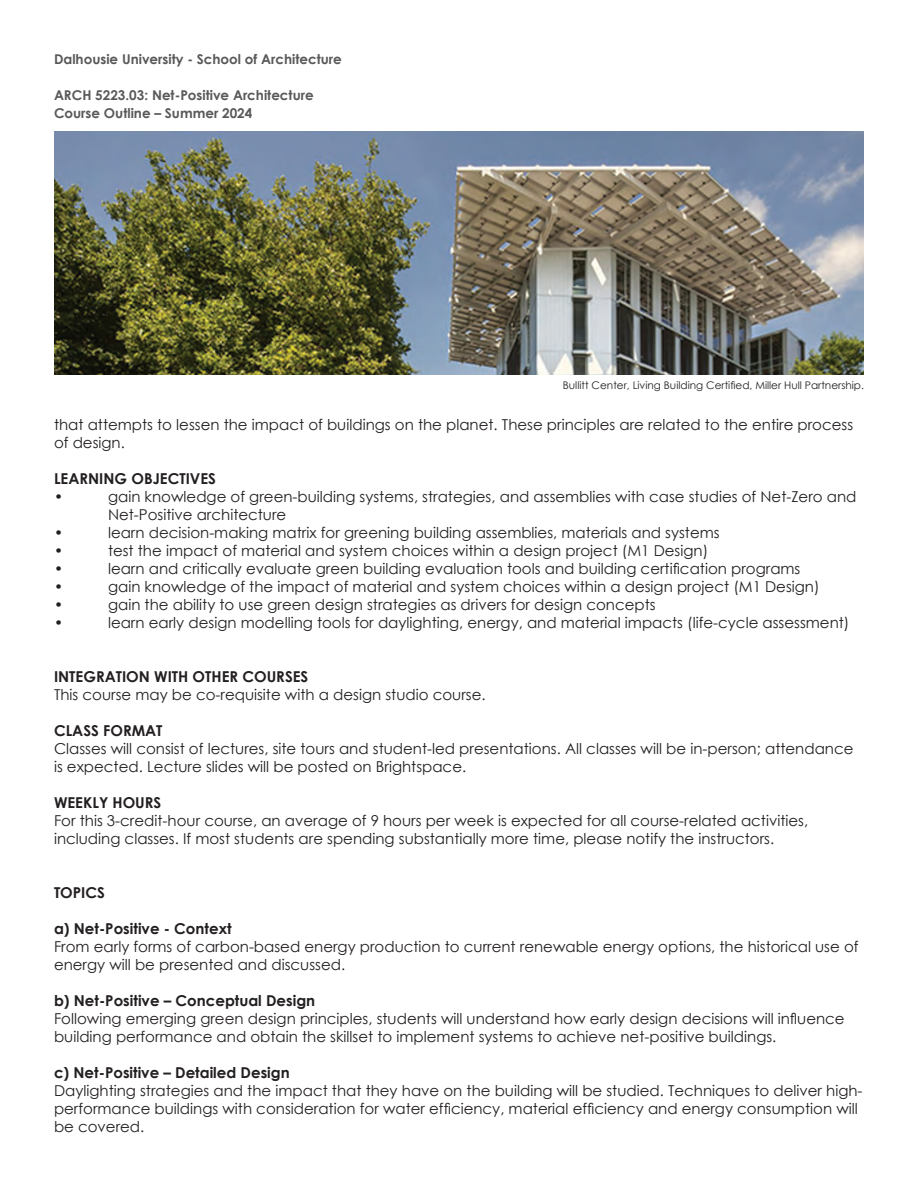
<style>
.page{position:relative;width:918px;height:1188px;background:#fff}
.page>*{position:absolute;margin:0;border:0;box-sizing:border-box;transform-origin:0 0}
.t1{font:15px/18px "Century Gothic";color:#231f20}
.t2{font:700 15px "Century Gothic";color:#231f20}
.t3{font:700 13.5px/18px "Century Gothic";color:#595959}
.t4{font:10.5px "Century Gothic";color:#231f20}
</style>
<div class="page">
<img style="left:54px;top:132px;width:810px;height:243px">
<p class="t3" style="left:54px;top:50px;width:289px">Dalhousie University - School of Architecture</p>
<p class="t3" style="left:54px;top:86px;width:261px">ARCH 5223.03: Net-Positive Architecture<br>Course Outline – Summer 2024</p>
<p class="t4" style="left:563px;top:378px;width:303px">Bullitt Center, Living Building Certified, Miller Hull Partnership.</p>
<p class="t1" style="left:54px;top:416px;width:801px">that attempts to lessen the impact of buildings on the planet. These principles are related to the entire process of design.</p>
<p class="t2" style="left:54px;top:467px;width:164px">LEARNING OBJECTIVES</p>
<p class="t1" style="left:54px;top:488px;width:11px">•</p>
<p class="t1" style="left:108px;top:488px;width:750px">gain knowledge of green-building systems, strategies, and assemblies with case studies of Net-Zero and<br>Net-Positive architecture</p>
<p class="t1" style="left:54px;top:524px;width:11px">•</p>
<p class="t1" style="left:108px;top:524px;width:613px">learn decision-making matrix for greening building assemblies, materials and systems</p>
<p class="t1" style="left:54px;top:542px;width:11px">•</p>
<p class="t1" style="left:108px;top:542px;width:602px">test the impact of material and system choices within a design project (M1 Design)</p>
<p class="t1" style="left:54px;top:560px;width:11px">•</p>
<p class="t1" style="left:108px;top:560px;width:694px">learn and critically evaluate green building evaluation tools and building certification programs</p>
<p class="t1" style="left:54px;top:578px;width:11px">•</p>
<p class="t1" style="left:108px;top:578px;width:713px">gain knowledge of the impact of material and system choices within a design project (M1 Design)</p>
<p class="t1" style="left:54px;top:596px;width:11px">•</p>
<p class="t1" style="left:108px;top:596px;width:549px">gain the ability to use green design strategies as drivers for design concepts</p>
<p class="t1" style="left:54px;top:614px;width:11px">•</p>
<p class="t1" style="left:108px;top:614px;width:743px">learn early design modelling tools for daylighting, energy, and material impacts (life-cycle assessment)</p>
<p class="t2" style="left:54px;top:665px;width:256px">INTEGRATION WITH OTHER COURSES</p>
<p class="t1" style="left:54px;top:686px;width:433px">This course may be co-requisite with a design studio course.</p>
<p class="t2" style="left:54px;top:719px;width:110px">CLASS FORMAT</p>
<p class="t1" style="left:54px;top:740px;width:801px">Classes will consist of lectures, site tours and student-led presentations. All classes will be in-person; attendance is expected. Lecture slides will be posted on Brightspace.</p>
<p class="t2" style="left:54px;top:791px;width:109px">WEEKLY HOURS</p>
<p class="t1" style="left:54px;top:812px;width:756px">For this 3-credit-hour course, an average of 9 hours per week is expected for all course-related activities, including classes. If most students are spending substantially more time, please notify the instructors.</p>
<p class="t2" style="left:54px;top:881px;width:53px">TOPICS</p>
<p class="t2" style="left:54px;top:917px;width:179px">a) Net-Positive - Context</p>
<p class="t1" style="left:54px;top:938px;width:806px">From early forms of carbon-based energy production to current renewable energy options, the historical use of energy will be presented and discussed.</p>
<p class="t2" style="left:54px;top:989px;width:263px">b) Net-Positive – Conceptual Design</p>
<p class="t1" style="left:54px;top:1010px;width:792px">Following emerging green design principles, students will understand how early design decisions will influence building performance and obtain the skillset to implement systems to achieve net-positive buildings.</p>
<p class="t2" style="left:54px;top:1061px;width:237px">c) Net-Positive – Detailed Design</p>
<p class="t1" style="left:54px;top:1082px;width:810px">Daylighting strategies and the impact that they have on the building will be studied. Techniques to deliver high&shy;performance buildings with consideration for water efficiency, material efficiency and energy consumption will be covered.</p>
</div>
